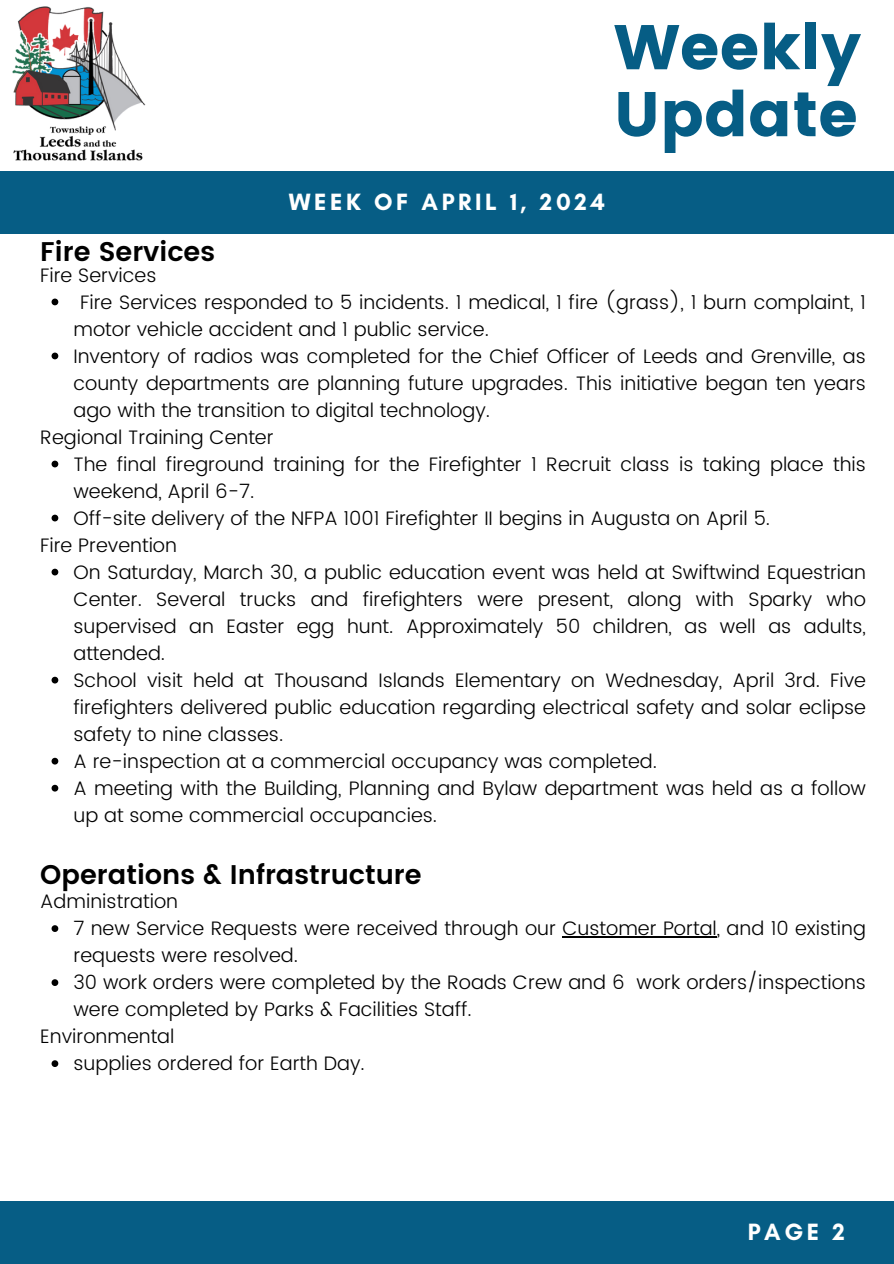
<style>
.page{position:relative;width:894px;height:1264px;background:#fff}
.page>*{position:absolute;margin:0;border:0;box-sizing:border-box;transform-origin:0 0}
.t1{font:63px/66.9px "Poppins";color:#065d85}
.t2{font:600 27px "Poppins";color:#000}
.t3{font:700 24px "Glacial Indifference";letter-spacing:.15em;color:#fff}
.t4{font:300 19.5px "Poppins";color:#000}
</style>
<div class="page">
<div style="left:0;top:172px;width:893px;height:62px;background:#065d85"></div>
<div style="left:0;top:1201px;width:893px;height:62px;background:#065d85"></div>
<img style="left:0;top:6px;width:155px;height:166px">
<svg style="left:52px;top:298px;width:6px;height:7px"></svg>
<svg style="left:52px;top:352px;width:6px;height:7px"></svg>
<svg style="left:52px;top:460px;width:6px;height:7px"></svg>
<svg style="left:52px;top:514px;width:6px;height:7px"></svg>
<svg style="left:52px;top:568px;width:6px;height:7px"></svg>
<svg style="left:52px;top:676px;width:6px;height:7px"></svg>
<svg style="left:52px;top:757px;width:6px;height:7px"></svg>
<svg style="left:52px;top:784px;width:6px;height:7px"></svg>
<svg style="left:52px;top:925px;width:6px;height:7px"></svg>
<hr style="left:562px;top:936px;width:154px;height:1px;background:#000">
<svg style="left:52px;top:979px;width:6px;height:7px"></svg>
<svg style="left:52px;top:1060px;width:6px;height:7px"></svg>
<h1 class="t1" style="left:613px;top:14px;width:249px">Weekly<br>Update</h1>
<p class="t3" style="left:288px;top:187px;width:317px">WEEK OF APRIL 1, 2024</p>
<h2 class="t2" style="left:40px;top:236px;width:176px">Fire Services</h2>
<p class="t4" style="left:40px;top:263px;width:118px">Fire Services</p>
<p class="t4" style="left:80px;top:290px;width:787px">Fire Services responded to 5 incidents. 1 medical, 1 fire (grass), 1 burn complaint, 1</p>
<p class="t4" style="left:73px;top:317px;width:417px">motor vehicle accident and 1 public service.</p>
<p class="t4" style="left:73px;top:344px;width:793px">Inventory of radios was completed for the Chief Officer of Leeds and Grenville, as</p>
<p class="t4" style="left:73px;top:371px;width:793px">county departments are planning future upgrades. This initiative began ten years</p>
<p class="t4" style="left:73px;top:398px;width:418px">ago with the transition to digital technology.</p>
<p class="t4" style="left:40px;top:425px;width:235px">Regional Training Center</p>
<p class="t4" style="left:73px;top:452px;width:793px">The final fireground training for the Firefighter 1 Recruit class is taking place this</p>
<p class="t4" style="left:73px;top:479px;width:182px">weekend, April 6-7.</p>
<p class="t4" style="left:73px;top:506px;width:698px">Off-site delivery of the NFPA 1001 Firefighter II begins in Augusta on April 5.</p>
<p class="t4" style="left:40px;top:533px;width:138px">Fire Prevention</p>
<p class="t4" style="left:73px;top:560px;width:793px">On Saturday, March 30, a public education event was held at Swiftwind Equestrian</p>
<p class="t4" style="left:73px;top:587px;width:793px">Center. Several trucks and firefighters were present, along with Sparky who</p>
<p class="t4" style="left:73px;top:614px;width:793px">supervised an Easter egg hunt. Approximately 50 children, as well as adults,</p>
<p class="t4" style="left:73px;top:641px;width:93px">attended.</p>
<p class="t4" style="left:73px;top:668px;width:793px">School visit held at Thousand Islands Elementary on Wednesday, April 3rd. Five</p>
<p class="t4" style="left:73px;top:695px;width:793px">firefighters delivered public education regarding electrical safety and solar eclipse</p>
<p class="t4" style="left:73px;top:722px;width:211px">safety to nine classes.</p>
<p class="t4" style="left:73px;top:749px;width:585px">A re-inspection at a commercial occupancy was completed.</p>
<p class="t4" style="left:73px;top:776px;width:793px">A meeting with the Building, Planning and Bylaw department was held as a follow</p>
<p class="t4" style="left:73px;top:803px;width:365px">up at some commercial occupancies.</p>
<h2 class="t2" style="left:40px;top:858px;width:383px">Operations &amp; Infrastructure</h2>
<p class="t4" style="left:40px;top:890px;width:139px">Administration</p>
<p class="t4" style="left:73px;top:917px;width:793px">7 new Service Requests were received through our Customer Portal, and 10 existing</p>
<p class="t4" style="left:73px;top:944px;width:226px">requests were resolved.</p>
<p class="t4" style="left:73px;top:971px;width:793px">30 work orders were completed by the Roads Crew and 6 work orders/inspections</p>
<p class="t4" style="left:73px;top:998px;width:400px">were completed by Parks &amp; Facilities Staff.</p>
<p class="t4" style="left:40px;top:1025px;width:136px">Environmental</p>
<p class="t4" style="left:73px;top:1052px;width:293px">supplies ordered for Earth Day.</p>
<p class="t3" style="left:747px;top:1216px;width:98px">PAGE 2</p>
</div>
